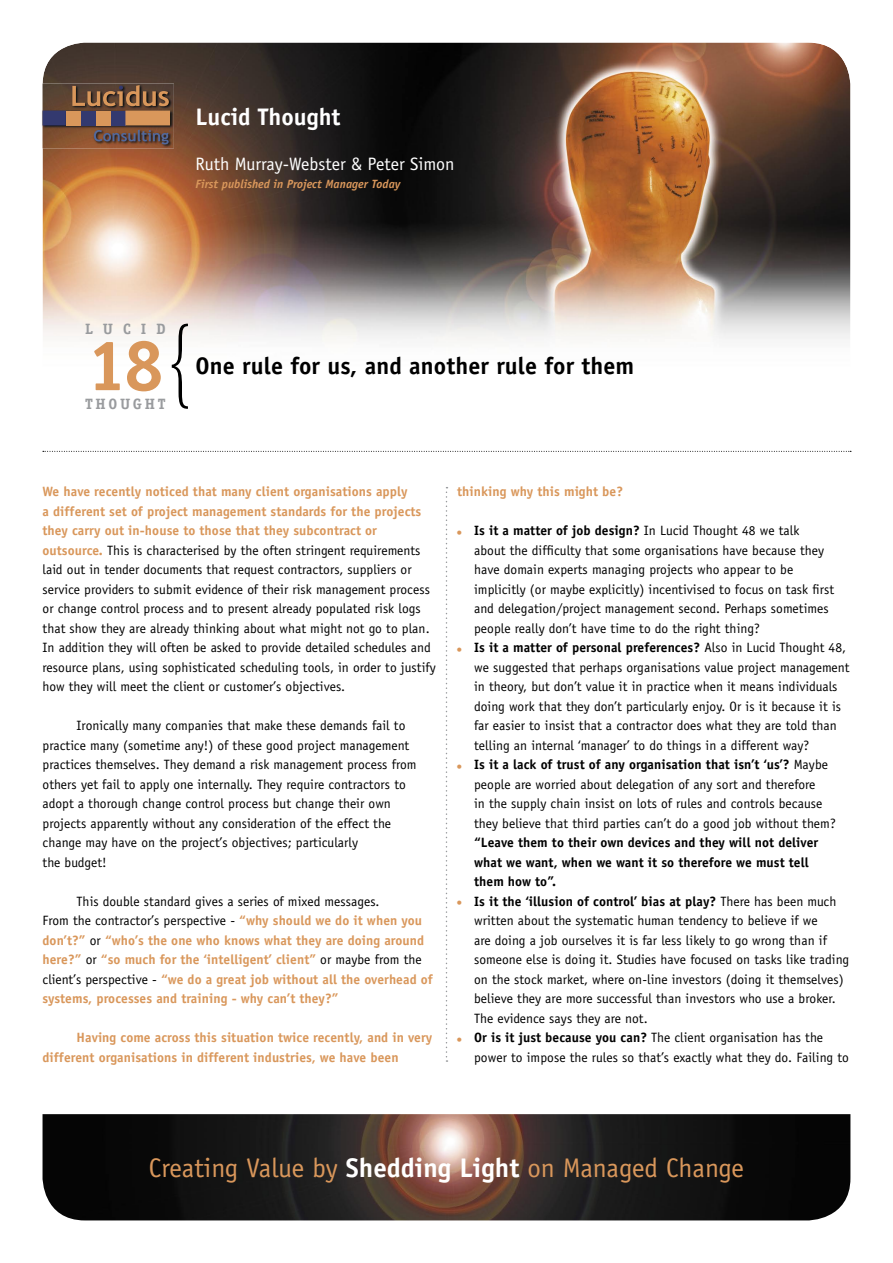
<style>
.page{position:relative;width:893px;height:1263px;background:#fff}
.page>*{position:absolute;margin:0;border:0;box-sizing:border-box;transform-origin:0 0}
.t1{font:700 72px "Officina Serif";color:#d9975b}
.t2{font:27px "Officina Sans";color:#d9975b}
.t3{font:700 24px "Officina Sans";letter-spacing:.005em;color:#000}
.t4{font:700 24px "Officina Sans";color:#fff}
.t5{font:18px "Officina Sans";color:#fff}
.t6{font:700 15px "Officina Serif";letter-spacing:.18em;color:#999b9e}
.t7{font:13.5px/19.5px "Officina Sans";letter-spacing:.005em;color:#000}
.t8{font:700 13.5px/19.5px "Officina Sans";letter-spacing:.005em;color:#d9975b}
.t9{font:italic 700 12px "Officina Sans";color:#d9975b}
.s1{font-weight:700;color:#d9975b}
.s2{font-weight:400;color:#000}
.s3{font-weight:700}
.s4{font-weight:700;color:#fff}
</style>
<div class="page">
<img style="left:43px;top:1114px;width:807px;height:106px">
<img style="left:43px;top:43px;width:807px;height:325px">
<img style="left:42px;top:84px;width:132px;height:64px">
<svg style="left:43px;top:111px;width:23px;height:14px"></svg>
<div style="left:66px;top:111px;width:15px;height:14px;background:#d9975b"></div>
<svg style="left:72px;top:85px;width:98px;height:59px;background:#7d5a45"></svg>
<svg style="left:172px;top:324px;width:16px;height:85px"></svg>
<svg style="left:43px;top:451px;width:808px;height:1px"></svg>
<svg style="left:446px;top:487px;width:1px;height:575px"></svg>
<h3 class="t4" style="left:196px;top:102px;width:146px">Lucid Thought</h3>
<h3 class="t5" style="left:196px;top:154px;width:260px">Ruth Murray-Webster &amp; Peter Simon</h3>
<p class="t9" style="left:196px;top:177px;width:207px">First published in Project Manager Today</p>
<p class="t6" style="left:85px;top:320px;width:82px">LUCID</p>
<h1 class="t1" style="left:87px;top:321px;width:78px">18</h1>
<p class="t6" style="left:85px;top:394px;width:82px">THOUGHT</p>
<h3 class="t3" style="left:196px;top:351px;width:440px">One rule for us, and another rule for them</h3>
<p class="t7" style="left:43px;top:482px;width:395px"><span class="s1">We have recently noticed that many client organisations apply<br>a different set of project management standards for the projects they carry out in-house to those that they subcontract or outsource.</span> This is characterised by the often stringent requirements laid out in tender documents that request contractors, suppliers or service providers to submit evidence of their risk management process or change control process and to present already populated risk logs that show they are already thinking about what might not go to plan.<br>In addition they will often be asked to provide detailed schedules and resource plans, using sophisticated scheduling tools, in order to justify how they will meet the client or customer’s objectives.</p>
<p class="t7" style="left:43px;top:716px;width:376px;text-indent:34px">Ironically many companies that make these demands fail to practice many (sometime any!) of these good project management practices themselves. They demand a risk management process from others yet fail to apply one internally. They require contractors to adopt a thorough change control process but change their own projects apparently without any consideration of the effect the change may have on the project’s objectives; particularly<br>the budget!</p>
<p class="t8" style="left:43px;top:891px;width:392px;text-indent:34px"><span class="s2">This double standard gives a series of mixed messages.<br>From the contractor’s perspective -</span> “why should we do it when you don’t?” <span class="s2">or</span> “who’s the one who knows what they are doing around here?” <span class="s2">or</span> “so much for the ‘intelligent’ client” <span class="s2">or maybe from the client’s perspective -</span> “we do a great job without all the overhead of systems, processes and training - why can’t they?”</p>
<p class="t8" style="left:43px;top:1028px;width:391px;text-indent:34px">Having come across this situation twice recently, and in very different organisations in different industries, we have been</p>
<p class="t8" style="left:457px;top:482px;width:167px">thinking why this might be?</p>
<p class="t7" style="left:474px;top:521px;width:377px"><span class="s3">Is it a matter of job design?</span> In Lucid Thought 48 we talk<br>about the difficulty that some organisations have because they have domain experts managing projects who appear to be<br>implicitly (or maybe explicitly) incentivised to focus on task first and delegation/project management second. Perhaps sometimes people really don’t have time to do the right thing?<br><span class="s3">Is it a matter of personal preferences?</span> Also in Lucid Thought 48, we suggested that perhaps organisations value project management in theory, but don’t value it in practice when it means individuals doing work that they don’t particularly enjoy. Or is it because it is far easier to insist that a contractor does what they are told than telling an internal ‘manager’ to do things in a different way?<br><span class="s3">Is it a lack of trust of any organisation that isn’t ‘us’?</span> Maybe people are worried about delegation of any sort and therefore<br>in the supply chain insist on lots of rules and controls because they believe that third parties can’t do a good job without them?</p>
<p class="t7" style="left:474px;top:833px;width:377px"><span class="s3">“Leave them to their own devices and they will not deliver what we want, when we want it so therefore we must tell<br>them how to”.<br>Is it the ‘illusion of control’ bias at play?</span> There has been much written about the systematic human tendency to believe if we<br>are doing a job ourselves it is far less likely to go wrong than if someone else is doing it. Studies have focused on tasks like trading on the stock market, where on-line investors (doing it themselves) believe they are more successful than investors who use a broker.<br>The evidence says they are not.<br><span class="s3">Or is it just because you can?</span> The client organisation has the power to impose the rules so that’s exactly what they do. Failing to</p>
<h2 class="t2" style="left:149px;top:1152px;width:597px">Creating Value by <span class="s4">Shedding Light</span> on Managed Change</h2>
</div>
